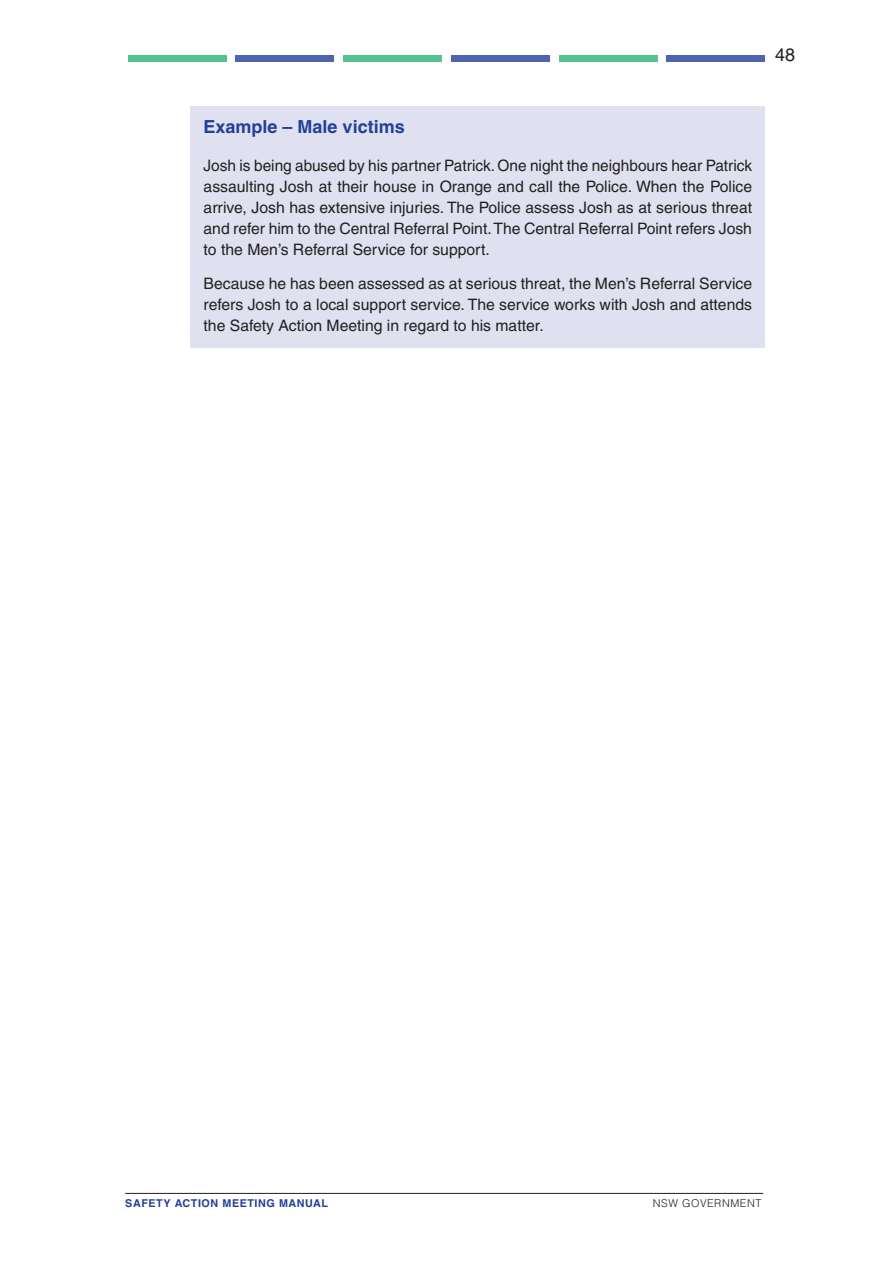
<style>
.page{position:relative;width:893px;height:1263px;background:#fff}
.page>*{position:absolute;margin:0;border:0;box-sizing:border-box;transform-origin:0 0}
.boxed_heading{font:700 18px "Helvetica LT";color:#223f99}
.t1{font:18px "Helvetica LT";color:#231f20}
.boxed_text{font:15.75px/21px "Helvetica LT";color:#231f20;text-align:justify}
.t2{font:700 10.8px "Helvetica LT";letter-spacing:.05em;color:#223f99}
.t3{font:300 10.8px "Helvetica LT";letter-spacing:.05em;color:#231f20}
</style>
<div class="page">
<div style="left:128px;top:55px;width:98px;height:6px;background:#55c38e"></div>
<div style="left:235px;top:55px;width:99px;height:6px;background:#4e65ad"></div>
<div style="left:343px;top:55px;width:99px;height:6px;background:#55c38e"></div>
<div style="left:451px;top:55px;width:99px;height:6px;background:#4e65ad"></div>
<div style="left:559px;top:55px;width:99px;height:6px;background:#55c38e"></div>
<div style="left:666px;top:55px;width:99px;height:6px;background:#4e65ad"></div>
<hr style="left:125px;top:1193px;width:638px;height:1px;background:#231f20">
<div style="left:191px;top:106px;width:574px;height:242px;background:#e0e1f0"></div>
<p class="boxed_heading" style="left:204px;top:116px;width:203px">Example – Male victims</p>
<p class="boxed_text" style="left:204px;top:155px;width:550px">Josh is being abused by his partner Patrick. One night the neighbours hear Patrick assaulting Josh at their house in Orange and call the Police. When the Police arrive, Josh has extensive injuries. The Police assess Josh as at serious threat and refer him to the Central Referral Point. The Central Referral Point refers Josh to the Men’s Referral Service for support.</p>
<p class="boxed_text" style="left:204px;top:273px;width:550px">Because he has been assessed as at serious threat, the Men’s Referral Service refers Josh to a local support service. The service works with Josh and attends the Safety Action Meeting in regard to his matter.</p>
<p class="t1" style="left:775px;top:44px;width:22px">48</p>
<p class="t2" style="left:125px;top:1197px;width:204px">SAFETY ACTION MEETING MANUAL</p>
<p class="t3" style="left:653px;top:1197px;width:110px">NSW GOVERNMENT</p>
</div>
